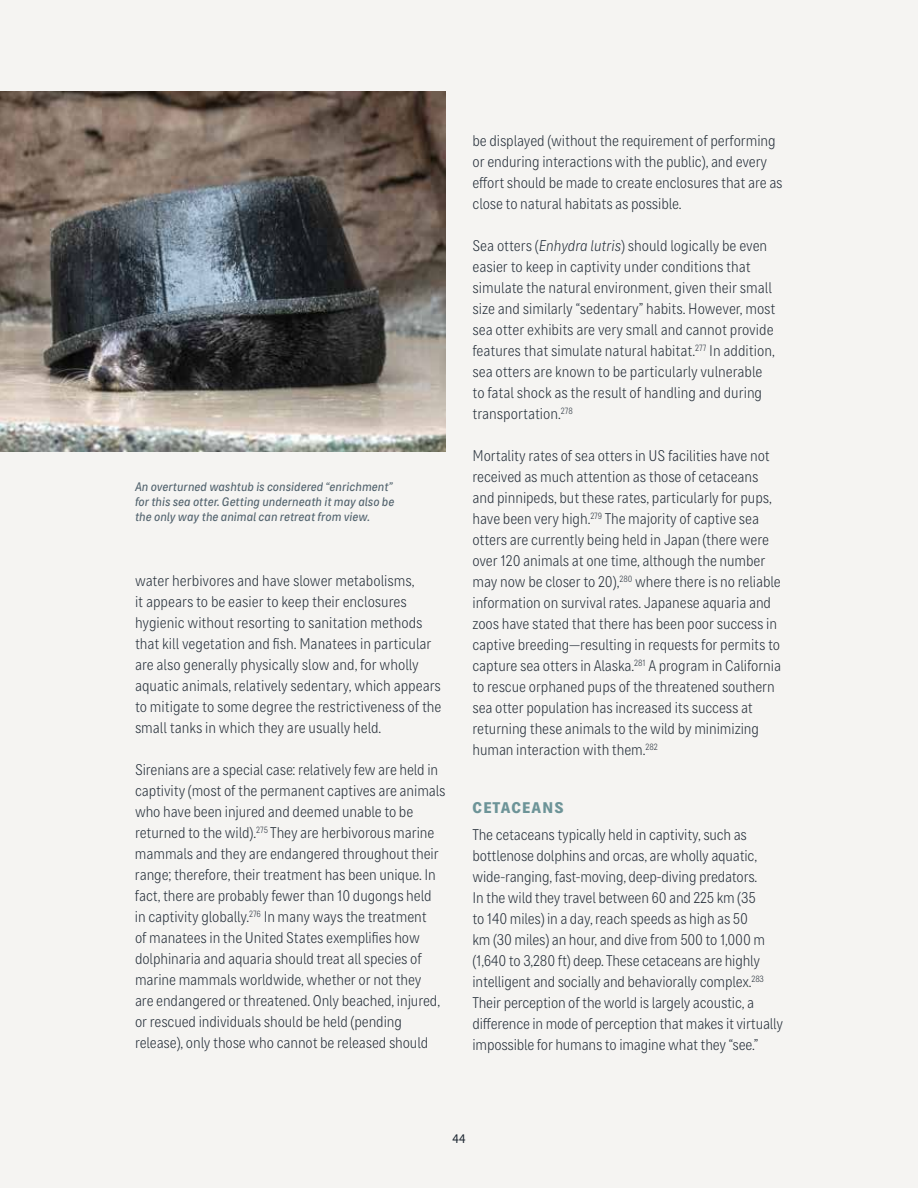
<style>
.page{position:relative;width:918px;height:1188px;background:#f5f4f2}
.page>*{position:absolute;margin:0;border:0;box-sizing:border-box;transform-origin:0 0}
.t1{font:300 15px/21px "Bruta Glb Condensed";letter-spacing:-.005em;color:#232d38}
.t2{font:700 15px "Bruta Glb Condensed";letter-spacing:.075em;color:#6d9498}
.t3{font:italic 12px/15px "Bruta Glb Condensed";color:#51626d}
.t4{font:12px "Bruta Glb Condensed";color:#232d38}
.s1{font-style:italic}
</style>
<div class="page">
<img style="left:0;top:92px;width:446px;height:360px">
<p class="t3" style="left:135px;top:478px;width:261px">An overturned washtub is considered “enrichment” for this sea otter. Getting underneath it may also be the only way the animal can retreat from view.</p>
<p class="t1" style="left:135px;top:569px;width:308px">water herbivores and have slower metabolisms,<br>it appears to be easier to keep their enclosures hygienic without resorting to sanitation methods that kill vegetation and fish. Manatees in particular are also generally physically slow and, for wholly aquatic animals, relatively sedentary, which appears to mitigate to some degree the restrictiveness of the small tanks in which they are usually held.</p>
<p class="t1" style="left:135px;top:758px;width:312px">Sirenians are a special case: relatively few are held in captivity (most of the permanent captives are animals who have been injured and deemed unable to be returned to the wild).<sup>275</sup> They are herbivorous marine mammals and they are endangered throughout their range; therefore, their treatment has been unique. In fact, there are probably fewer than 10 dugongs held in captivity globally.<sup>276</sup> In many ways the treatment<br>of manatees in the United States exemplifies how dolphinaria and aquaria should treat all species of marine mammals worldwide, whether or not they<br>are endangered or threatened. Only beached, injured, or rescued individuals should be held (pending release), only those who cannot be released should</p>
<p class="t1" style="left:473px;top:129px;width:312px">be displayed (without the requirement of performing or enduring interactions with the public), and every effort should be made to create enclosures that are as close to natural habitats as possible.</p>
<p class="t1" style="left:472px;top:234px;width:304px">Sea otters (<span class="s1">Enhydra lutris</span>) should logically be even easier to keep in captivity under conditions that simulate the natural environment, given their small size and similarly “sedentary” habits. However, most sea otter exhibits are very small and cannot provide features that simulate natural habitat.<sup>277</sup> In addition, sea otters are known to be particularly vulnerable to fatal shock as the result of handling and during transportation.<sup>278</sup></p>
<p class="t1" style="left:472px;top:444px;width:310px">Mortality rates of sea otters in US facilities have not received as much attention as those of cetaceans and pinnipeds, but these rates, particularly for pups, have been very high.<sup>279</sup> The majority of captive sea otters are currently being held in Japan (there were over 120 animals at one time, although the number may now be closer to 20),<sup>280</sup> where there is no reliable information on survival rates. Japanese aquaria and zoos have stated that there has been poor success in captive breeding—resulting in requests for permits to capture sea otters in Alaska.<sup>281</sup> A program in California to rescue orphaned pups of the threatened southern sea otter population has increased its success at returning these animals to the wild by minimizing human interaction with them.<sup>282</sup></p>
<p class="t2" style="left:472px;top:794px;width:93px">CETACEANS</p>
<p class="t1" style="left:472px;top:822px;width:312px">The cetaceans typically held in captivity, such as bottlenose dolphins and orcas, are wholly aquatic, wide-ranging, fast-moving, deep-diving predators.<br>In the wild they travel between 60 and 225 km (35<br>to 140 miles) in a day, reach speeds as high as 50<br>km (30 miles) an hour, and dive from 500 to 1,000 m (1,640 to 3,280 ft) deep. These cetaceans are highly intelligent and socially and behaviorally complex.<sup>283<br></sup>Their perception of the world is largely acoustic, a difference in mode of perception that makes it virtually impossible for humans to imagine what they “see.”</p>
<p class="t4" style="left:452px;top:1129px;width:15px">44</p>
</div>
